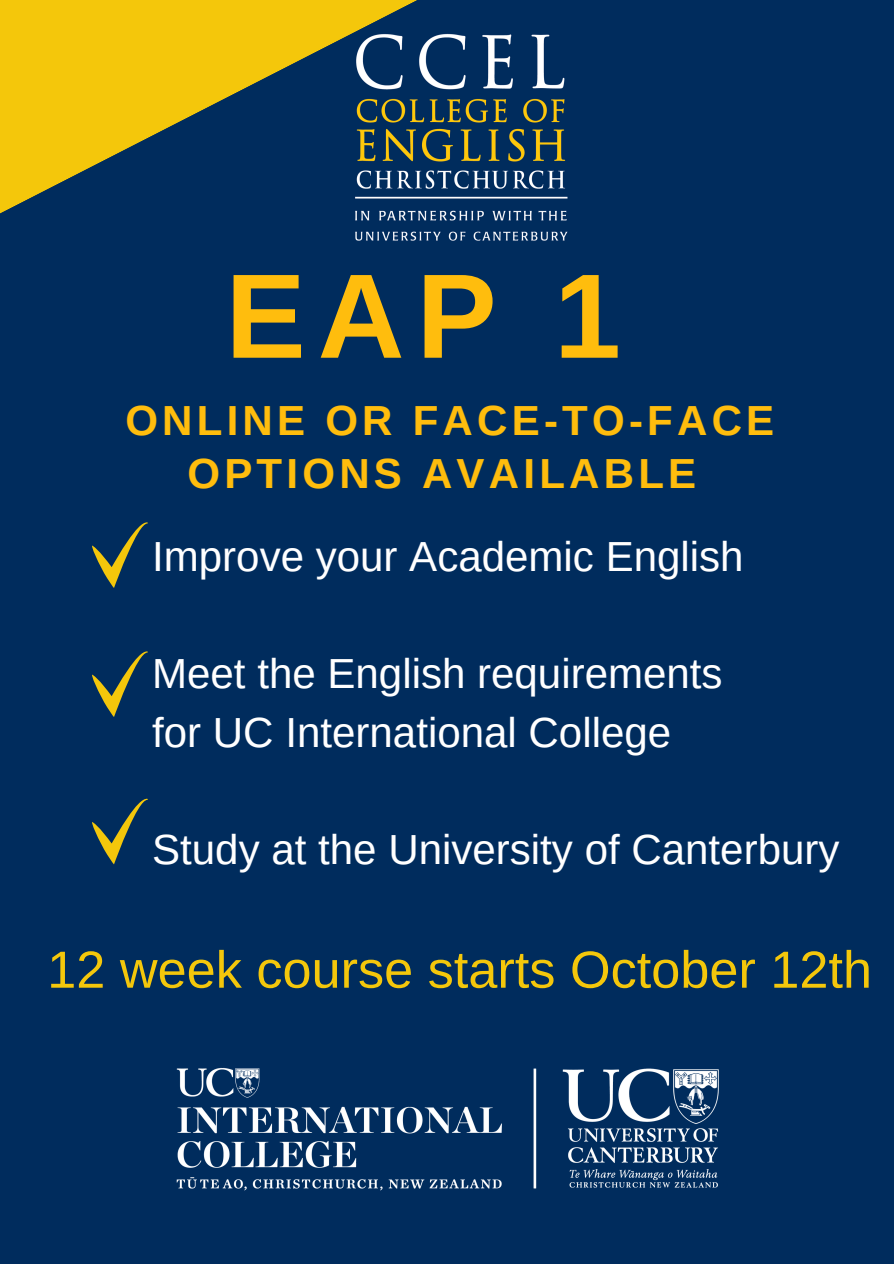
<style>
.page{position:relative;width:894px;height:1264px;background:#fff}
.page>*{position:absolute;margin:0;border:0;box-sizing:border-box;transform-origin:0 0}
.t1{font:700 120.15px "Arimo";color:#ffbd0d}
.t2{font:52.2px "Arimo";color:#f4c70b}
.t3{font:42px/58.5px "Arimo";color:#fff}
.t4{font:700 42px/52.8px "Arimo";letter-spacing:.1em;color:#ffbd0d;text-align:center}
</style>
<div class="page">
<div style="left:0;top:0;width:893px;height:1263px;background:#002c5d"></div>
<svg style="left:0;top:0;width:568px;height:241px"></svg>
<img style="left:113px;top:864px;width:606px;height:327px">
<svg style="left:92px;top:522px;width:56px;height:66px"></svg>
<svg style="left:92px;top:651px;width:56px;height:66px"></svg>
<svg style="left:92px;top:798px;width:56px;height:66px"></svg>
<h1 class="t1" style="left:225px;top:249px;width:397px">EAP 1</h1>
<p class="t4" style="left:125px;top:394px;width:650px">ONLINE OR FACE-TO-FACE<br>OPTIONS AVAILABLE</p>
<p class="t3" style="left:152px;top:527px;width:592px">Improve your Academic English</p>
<p class="t3" style="left:152px;top:644px;width:572px">Meet the English requirements for UC International College</p>
<p class="t3" style="left:152px;top:820px;width:688px">Study at the University of Canterbury</p>
<p class="t2" style="left:47px;top:940px;width:826px">12 week course starts October 12th</p>
</div>
